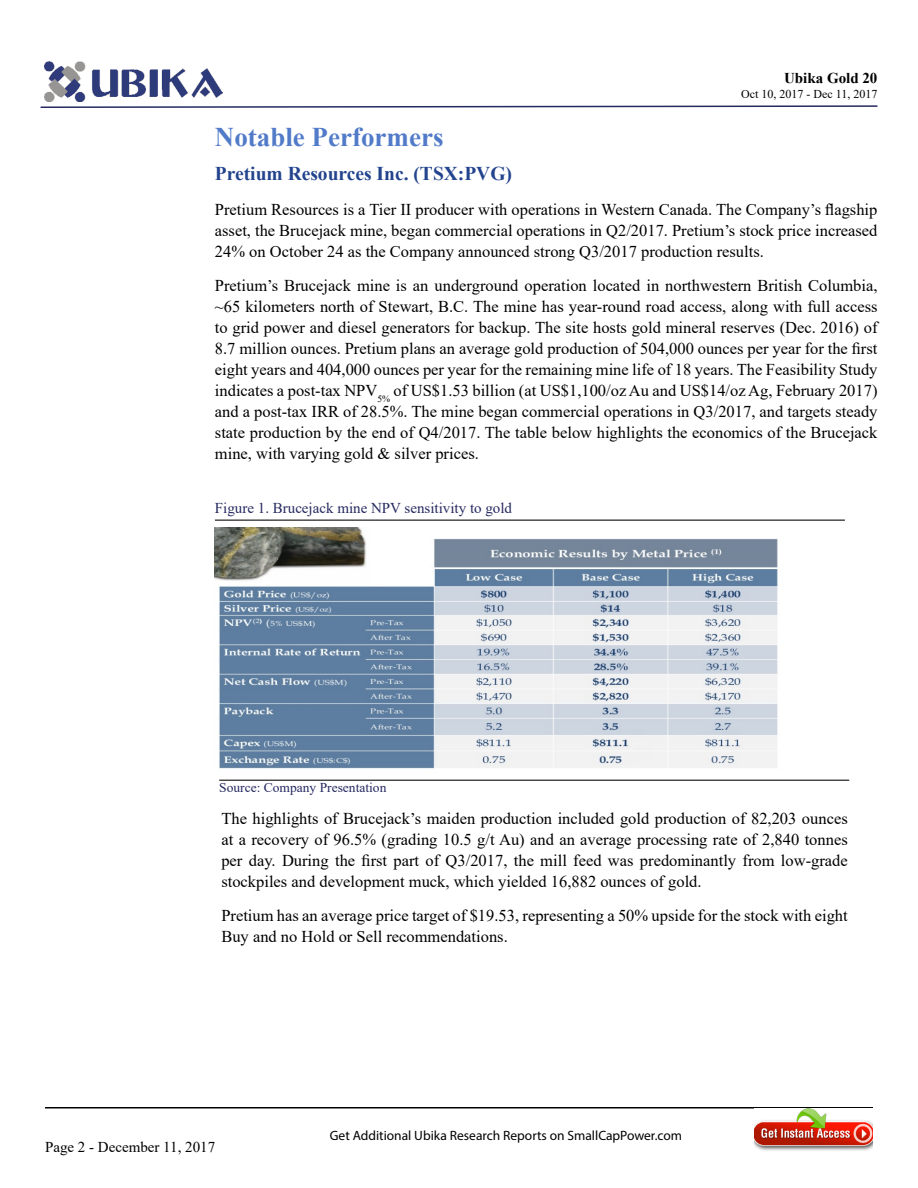
<style>
.page{position:relative;width:918px;height:1188px;background:#fff}
.page>*{position:absolute;margin:0;border:0;box-sizing:border-box;transform-origin:0 0}
.t1{font:700 27px "Times New Roman";color:#517bc9}
.t2{font:700 19.5px "Times New Roman";color:#22438d}
.t3{font:16.5px/21px "Times New Roman";color:#000;text-align:justify}
.t4{font:15px "Times New Roman";color:#252960}
.t5{font:15px "Times New Roman";color:#000}
.t6{font:700 15px "Times New Roman";color:#000}
.t7{font:13.5px "Myriad Pro";color:#000101}
.t8{font:13.5px "Times New Roman";color:#252960}
.t9{font:12px "Times New Roman";color:#000}
</style>
<div class="page">
<svg style="left:40px;top:105px;width:838px;height:3px"></svg>
<img style="left:45px;top:61px;width:178px;height:41px">
<hr style="left:45px;top:1107px;width:828px;height:1px;background:#000">
<hr style="left:215px;top:520px;width:630px;height:1px;background:#000">
<img style="left:215px;top:527px;width:563px;height:242px">
<hr style="left:219px;top:780px;width:630px;height:1px;background:#000">
<img style="left:755px;top:1109px;width:118px;height:42px">
<p class="t6" style="left:784px;top:68px;width:95px">Ubika Gold 20</p>
<p class="t9" style="left:741px;top:85px;width:138px">Oct 10, 2017 - Dec 11, 2017</p>
<h1 class="t1" style="left:215px;top:117px;width:230px">Notable Performers</h1>
<p class="t2" style="left:215px;top:160px;width:299px">Pretium Resources Inc. (TSX:PVG)</p>
<p class="t3" style="left:215px;top:198px;width:664px">Pretium Resources is a Tier II producer with operations in Western Canada. The Company’s flagship asset, the Brucejack mine, began commercial operations in Q2/2017. Pretium’s stock price increased 24% on October 24 as the Company announced strong Q3/2017 production results.</p>
<p class="t3" style="left:215px;top:275px;width:664px">Pretium’s Brucejack mine is an underground operation located in northwestern British Columbia, ~65 kilometers north of Stewart, B.C. The mine has year-round road access, along with full access to grid power and diesel generators for backup. The site hosts gold mineral reserves (Dec. 2016) of 8.7 million ounces. Pretium plans an average gold production of 504,000 ounces per year for the first eight years and 404,000 ounces per year for the remaining mine life of 18 years. The Feasibility Study indicates a post-tax NPV<sub>5%</sub> of US$1.53 billion (at US$1,100/oz Au and US$14/oz Ag, February 2017) and a post-tax IRR of 28.5%. The mine began commercial operations in Q3/2017, and targets steady state production by the end of Q4/2017. The table below highlights the economics of the Brucejack mine, with varying gold &amp; silver prices.</p>
<p class="t4" style="left:215px;top:498px;width:299px">Figure 1. Brucejack mine NPV sensitivity to gold</p>
<p class="t8" style="left:219px;top:778px;width:169px">Source: Company Presentation</p>
<p class="t3" style="left:221px;top:807px;width:628px">The highlights of Brucejack’s maiden production included gold production of 82,203 ounces at a recovery of 96.5% (grading 10.5 g/t Au) and an average processing rate of 2,840 tonnes per day. During the first part of Q3/2017, the mill feed was predominantly from low-grade stockpiles and development muck, which yielded 16,882 ounces of gold.</p>
<p class="t3" style="left:221px;top:905px;width:628px">Pretium has an average price target of $19.53, representing a 50% upside for the stock with eight<br>Buy and no Hold or Sell recommendations.</p>
<p class="t5" style="left:45px;top:1136px;width:172px">Page 2 - December 11, 2017</p>
<p class="t7" style="left:330px;top:1127px;width:354px">Get Additional Ubika Research Reports on SmallCapPower.com</p>
</div>
